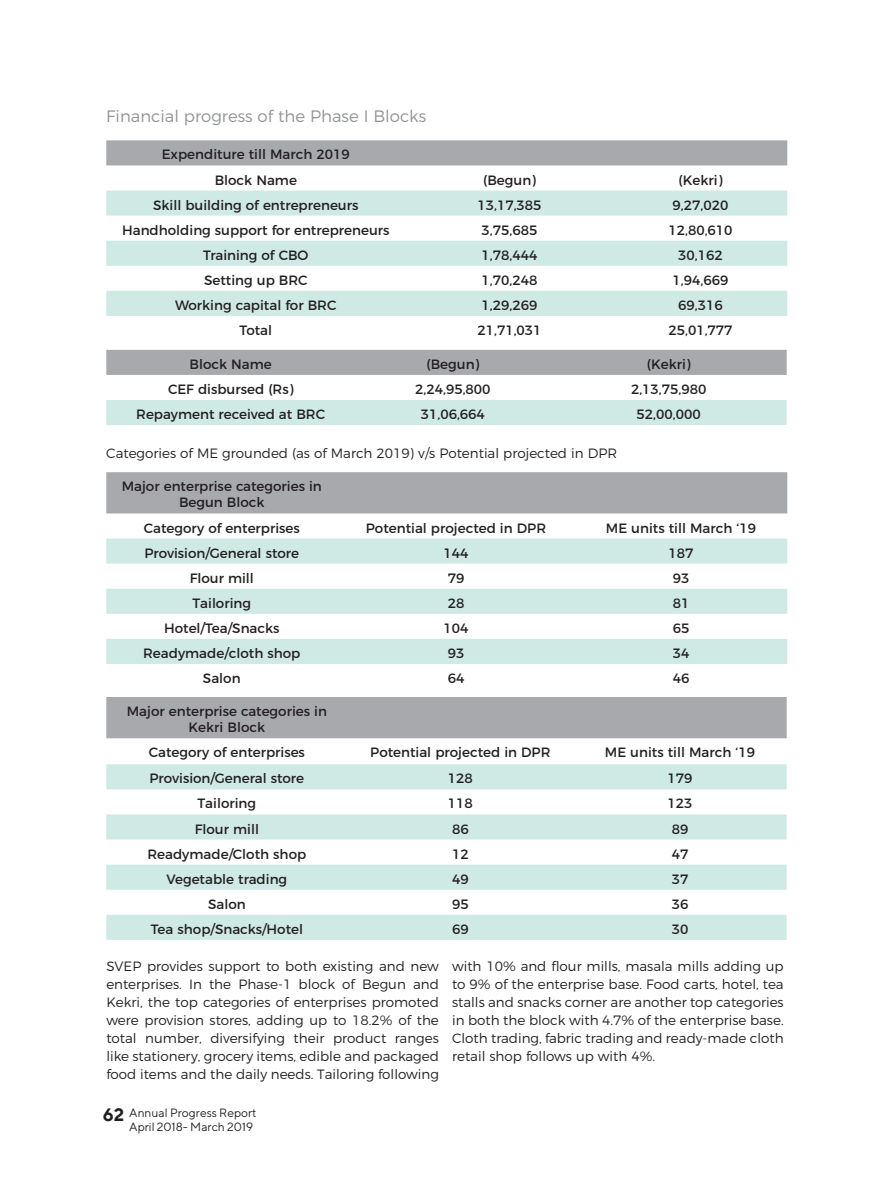
<style>
.page{position:relative;width:893px;height:1191px;background:#fff}
.page>*{position:absolute;margin:0;border:0;box-sizing:border-box;transform-origin:0 0}
.t1{font:300 16.5px "Montserrat";color:#919396}
.t2{font:13.5px/16.2px "Montserrat";color:#231f20;text-align:center}
.t3{font:300 13.5px/18px "Montserrat";color:#231f20;text-align:justify}
.t4{font:12px/14.4px "TT Norms";color:#231f20;text-align:right}
.s1{font-weight:700;font-size:18px}
</style>
<div class="page">
<div style="left:106px;top:140px;width:681px;height:25px;background:#a8a9ad"></div>
<svg style="left:106px;top:190px;width:681px;height:126px;fill:#cfeae4"></svg>
<div style="left:106px;top:350px;width:681px;height:25px;background:#a8a9ad"></div>
<div style="left:106px;top:400px;width:681px;height:25px;background:#cfeae4"></div>
<div style="left:106px;top:472px;width:681px;height:41px;background:#a8a9ad"></div>
<svg style="left:106px;top:538px;width:681px;height:126px;fill:#cfeae4"></svg>
<div style="left:106px;top:697px;width:681px;height:41px;background:#a8a9ad"></div>
<svg style="left:106px;top:764px;width:681px;height:176px;fill:#cfeae4"></svg>
<p class="t1" style="left:106px;top:103px;width:321px">Financial progress of the Phase I Blocks</p>
<p class="t2" style="left:162px;top:141px;width:190px;line-height:25px">Expenditure till March 2019<br>Block Name</p>
<p class="t2" style="left:483px;top:170px;width:54px">(Begun)</p>
<p class="t2" style="left:679px;top:170px;width:45px">(Kekri)</p>
<p class="t2" style="left:153px;top:196px;width:207px">Skill building of entrepreneurs</p>
<p class="t2" style="left:477px;top:196px;width:66px">13,17,385</p>
<p class="t2" style="left:673px;top:196px;width:57px">9,27,020</p>
<p class="t2" style="left:122px;top:221px;width:269px">Handholding support for entrepreneurs</p>
<p class="t2" style="left:482px;top:221px;width:57px">3,75,685</p>
<p class="t2" style="left:668px;top:221px;width:66px">12,80,610</p>
<p class="t2" style="left:203px;top:246px;width:107px">Training of CBO</p>
<p class="t2" style="left:482px;top:246px;width:57px">1,78,444</p>
<p class="t2" style="left:678px;top:246px;width:46px">30,162</p>
<p class="t2" style="left:204px;top:271px;width:105px">Setting up BRC</p>
<p class="t2" style="left:482px;top:271px;width:57px">1,70,248</p>
<p class="t2" style="left:673px;top:271px;width:57px">1,94,669</p>
<p class="t2" style="left:175px;top:296px;width:163px">Working capital for BRC</p>
<p class="t2" style="left:482px;top:296px;width:57px">1,29,269</p>
<p class="t2" style="left:678px;top:296px;width:46px">69,316</p>
<p class="t2" style="left:239px;top:321px;width:34px">Total</p>
<p class="t2" style="left:477px;top:321px;width:66px">21,71,031</p>
<p class="t2" style="left:668px;top:321px;width:66px">25,01,777</p>
<p class="t2" style="left:190px;top:355px;width:84px">Block Name</p>
<p class="t2" style="left:426px;top:355px;width:54px">(Begun)</p>
<p class="t2" style="left:647px;top:355px;width:45px">(Kekri)</p>
<p class="t2" style="left:168px;top:380px;width:127px">CEF disbursed (Rs)</p>
<p class="t2" style="left:415px;top:380px;width:77px">2,24,95,800</p>
<p class="t2" style="left:631px;top:380px;width:77px">2,13,75,980</p>
<p class="t2" style="left:136px;top:405px;width:190px">Repayment received at BRC</p>
<p class="t2" style="left:421px;top:405px;width:66px">31,06,664</p>
<p class="t2" style="left:637px;top:405px;width:66px">52,00,000</p>
<p class="t3" style="left:106px;top:443px;width:512px">Categories of ME grounded (as of March 2019) v/s Potential projected in DPR</p>
<p class="t2" style="left:122px;top:477px;width:202px">Major enterprise categories in<br>Begun Block</p>
<p class="t2" style="left:144px;top:518px;width:158px">Category of enterprises</p>
<p class="t2" style="left:366px;top:518px;width:182px">Potential projected in DPR</p>
<p class="t2" style="left:606px;top:518px;width:152px">ME units till March ‘19</p>
<p class="t2" style="left:144px;top:543px;width:156px">Provision/General store</p>
<p class="t2" style="left:443px;top:543px;width:26px">144</p>
<p class="t2" style="left:668px;top:543px;width:26px">187</p>
<p class="t2" style="left:190px;top:569px;width:66px">Flour mill</p>
<p class="t2" style="left:448px;top:569px;width:18px">79</p>
<p class="t2" style="left:673px;top:569px;width:18px">93</p>
<p class="t2" style="left:192px;top:594px;width:60px">Tailoring</p>
<p class="t2" style="left:448px;top:594px;width:18px">28</p>
<p class="t2" style="left:673px;top:594px;width:18px">81</p>
<p class="t2" style="left:164px;top:619px;width:117px">Hotel/Tea/Snacks</p>
<p class="t2" style="left:443px;top:619px;width:26px">104</p>
<p class="t2" style="left:673px;top:619px;width:18px">65</p>
<p class="t2" style="left:143px;top:644px;width:159px">Readymade/cloth shop</p>
<p class="t2" style="left:448px;top:644px;width:18px">93</p>
<p class="t2" style="left:673px;top:644px;width:18px">34</p>
<p class="t2" style="left:203px;top:669px;width:39px">Salon</p>
<p class="t2" style="left:448px;top:669px;width:18px">64</p>
<p class="t2" style="left:673px;top:669px;width:18px">46</p>
<p class="t2" style="left:127px;top:702px;width:202px">Major enterprise categories in<br>Kekri Block</p>
<p class="t2" style="left:149px;top:743px;width:158px">Category of enterprises</p>
<p class="t2" style="left:370px;top:743px;width:182px">Potential projected in DPR</p>
<p class="t2" style="left:605px;top:743px;width:152px">ME units till March ‘19</p>
<p class="t2" style="left:150px;top:769px;width:156px">Provision/General store</p>
<p class="t2" style="left:448px;top:769px;width:26px">128</p>
<p class="t2" style="left:667px;top:769px;width:26px">179</p>
<p class="t2" style="left:197px;top:794px;width:60px">Tailoring</p>
<p class="t2" style="left:448px;top:794px;width:26px">118</p>
<p class="t2" style="left:667px;top:794px;width:26px">123</p>
<p class="t2" style="left:195px;top:819px;width:66px">Flour mill</p>
<p class="t2" style="left:452px;top:819px;width:18px">86</p>
<p class="t2" style="left:672px;top:819px;width:18px">89</p>
<p class="t2" style="left:147px;top:844px;width:160px">Readymade/Cloth shop</p>
<p class="t2" style="left:452px;top:844px;width:18px">12</p>
<p class="t2" style="left:672px;top:844px;width:18px">47</p>
<p class="t2" style="left:167px;top:869px;width:122px">Vegetable trading</p>
<p class="t2" style="left:452px;top:869px;width:18px">49</p>
<p class="t2" style="left:672px;top:869px;width:18px">37</p>
<p class="t2" style="left:208px;top:894px;width:39px">Salon</p>
<p class="t2" style="left:452px;top:894px;width:18px">95</p>
<p class="t2" style="left:672px;top:894px;width:18px">36</p>
<p class="t2" style="left:151px;top:920px;width:154px">Tea shop/Snacks/Hotel</p>
<p class="t2" style="left:452px;top:920px;width:18px">69</p>
<p class="t2" style="left:672px;top:920px;width:18px">30</p>
<p class="t3" style="left:106px;top:956px;width:334px">SVEP provides support to both existing and new enterprises. In the Phase-1 block of Begun and Kekri, the top categories of enterprises promoted were provision stores, adding up to 18.2% of the total number, diversifying their product ranges like stationery, grocery items, edible and packaged food items and the daily needs. Tailoring following</p>
<p class="t3" style="left:452px;top:956px;width:333px">with 10% and flour mills, masala mills adding up to 9% of the enterprise base. Food carts, hotel, tea stalls and snacks corner are another top categories in both the block with 4.7% of the enterprise base.<br>Cloth trading, fabric trading and ready-made cloth retail shop follows up with 4%.</p>
<p class="t4" style="left:103px;top:1105px;width:155px"><span class="s1">62</span> Annual Progress Report<br>April 2018- March 2019</p>
</div>
